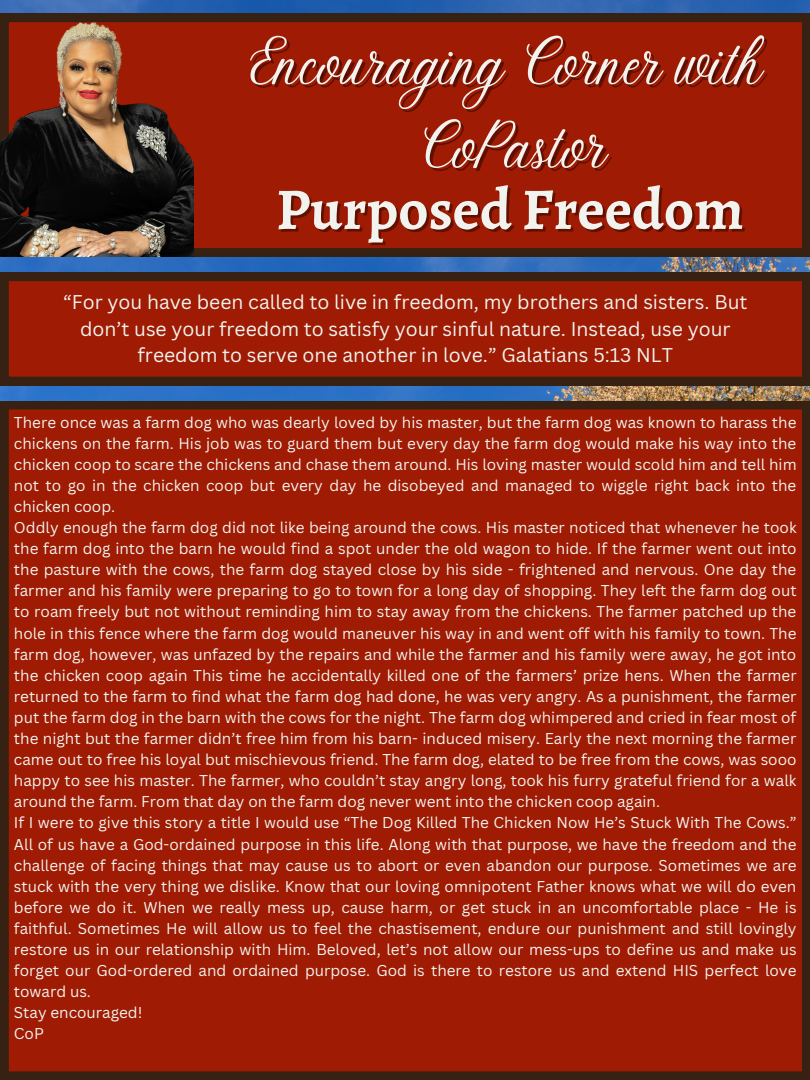
<style>
.page{position:relative;width:810px;height:1080px;background:#fff}
.page>*{position:absolute;margin:0;border:0;box-sizing:border-box;transform-origin:0 0}
.t1{font:68.19px "Stoic";color:#f2f3ef}
.t2{font:700 59px "Alegreya";color:#f2f3ef}
.t3{font:19.38px/26.8px "Canva Sans";color:#f2f3ef;text-align:center}
.t4{font:15.25px/21.1px "Canva Sans";color:#f2f3ef;text-align:justify}
</style>
<div class="page">
<img style="left:0;top:0;width:810px;height:401px">
<svg style="left:0;top:14px;width:810px;height:243px;background:#961b04"></svg>
<img style="left:0;top:0;width:193px;height:256px">
<svg style="left:0;top:273px;width:810px;height:112px;background:#8d1b05"></svg>
<div style="left:0;top:401px;width:810px;height:679px;background:#9f1b03"></div>
<p class="t1" style="left:244px;top:30px;width:518px">Encouraging Corner with</p>
<p class="t1" style="left:414px;top:113px;width:192px">CoPastor</p>
<p class="t2" style="left:276px;top:169px;width:469px">Purposed Freedom</p>
<p class="t3" style="left:63px;top:288px;width:686px">“For you have been called to live in freedom, my brothers and sisters. But don’t use your freedom to satisfy your sinful nature. Instead, use your freedom to serve one another in love.” Galatians 5:13 NLT</p>
<p class="t4" style="left:14px;top:411px;width:784px">There once was a farm dog who was dearly loved by his master, but the farm dog was known to harass the chickens on the farm. His job was to guard them but every day the farm dog would make his way into the chicken coop to scare the chickens and chase them around. His loving master would scold him and tell him not to go in the chicken coop but every day he disobeyed and managed to wiggle right back into the chicken coop.</p>
<p class="t4" style="left:14px;top:517px;width:784px">Oddly enough the farm dog did not like being around the cows. His master noticed that whenever he took the farm dog into the barn he would find a spot under the old wagon to hide. If the farmer went out into the pasture with the cows, the farm dog stayed close by his side - frightened and nervous. One day the farmer and his family were preparing to go to town for a long day of shopping. They left the farm dog out to roam freely but not without reminding him to stay away from the chickens. The farmer patched up the hole in this fence where the farm dog would maneuver his way in and went off with his family to town. The farm dog, however, was unfazed by the repairs and while the farmer and his family were away, he got into the chicken coop again This time he accidentally killed one of the farmers’ prize hens. When the farmer returned to the farm to find what the farm dog had done, he was very angry. As a punishment, the farmer put the farm dog in the barn with the cows for the night. The farm dog whimpered and cried in fear most of the night but the farmer didn’t free him from his barn- induced misery. Early the next morning the farmer came out to free his loyal but mischievous friend. The farm dog, elated to be free from the cows, was sooo happy to see his master. The farmer, who couldn’t stay angry long, took his furry grateful friend for a walk around the farm. From that day on the farm dog never went into the chicken coop again.</p>
<p class="t4" style="left:14px;top:812px;width:784px">If I were to give this story a title I would use “The Dog Killed The Chicken Now He’s Stuck With The Cows.” All of us have a God-ordained purpose in this life. Along with that purpose, we have the freedom and the challenge of facing things that may cause us to abort or even abandon our purpose. Sometimes we are stuck with the very thing we dislike. Know that our loving omnipotent Father knows what we will do even before we do it. When we really mess up, cause harm, or get stuck in an uncomfortable place - He is faithful. Sometimes He will allow us to feel the chastisement, endure our punishment and still lovingly restore us in our relationship with Him. Beloved, let’s not allow our mess-ups to define us and make us forget our God-ordered and ordained purpose. God is there to restore us and extend HIS perfect love toward us.</p>
<p class="t4" style="left:14px;top:1002px;width:130px">Stay encouraged!</p>
<p class="t4" style="left:14px;top:1023px;width:32px">CoP</p>
</div>
